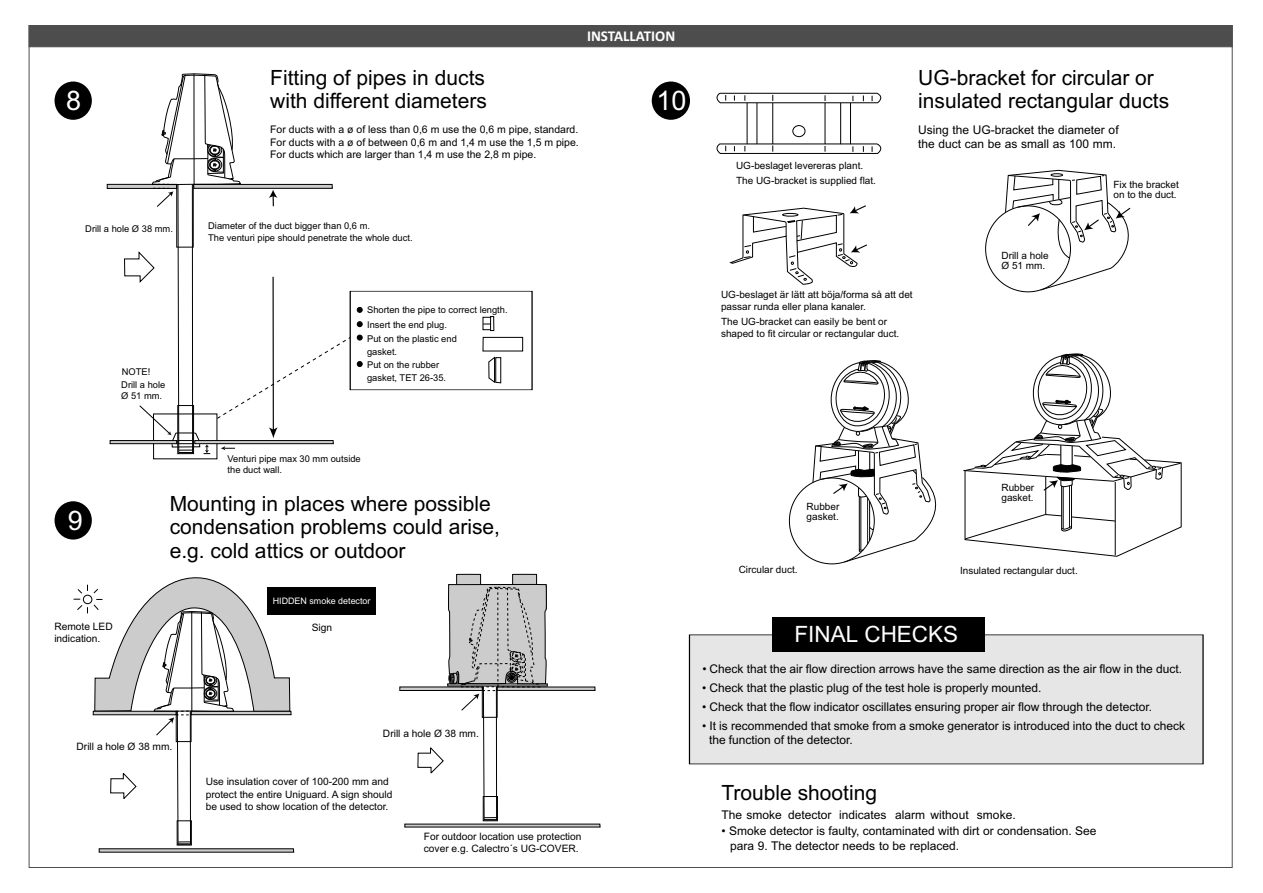
<style>
.page{position:relative;width:1263px;height:893px;background:#fff}
.page>*{position:absolute;margin:0;border:0;box-sizing:border-box;transform-origin:0 0}
.t1{font:27px "Arial";color:#fff}
.t2{font:22.5px "Arial";color:#fff}
.t3{font:21px/23.4px "Arial";color:#000}
.t4{font:700 15px "Calibri";color:#fff}
.t5{font:12px/14.4px "Arial";color:#000}
.t6{font:10.5px/12.6px "Arial";color:#000;text-align:justify}
.t7{font:10.2px/12.3px "Arial";color:#000}
.t8{font:10.05px/10.1px "Arial";color:#000}
.t9{font:9.3px/11.1px "Arial";color:#000}
.t10{font:9px "Arial";color:#fff}
</style>
<div class="page">
<svg style="left:28px;top:25px;width:1205px;height:23px"></svg>
<div style="left:55px;top:82px;width:37px;height:38px;background:#000;border-radius:50%"></div>
<svg style="left:482px;top:316px;width:12px;height:15px"></svg>
<div style="left:483px;top:337px;width:40px;height:14px;border:1px solid #000"></div>
<svg style="left:488px;top:356px;width:13px;height:27px"></svg>
<svg style="left:357px;top:307px;width:5px;height:6px"></svg>
<svg style="left:357px;top:321px;width:5px;height:6px"></svg>
<svg style="left:357px;top:335px;width:5px;height:5px"></svg>
<svg style="left:357px;top:361px;width:5px;height:6px"></svg>
<svg style="left:107px;top:73px;width:244px;height:381px"></svg>
<div style="left:55px;top:501px;width:37px;height:39px;background:#000;border-radius:50%"></div>
<div style="left:399px;top:687px;width:84px;height:4px;border:1px solid #000"></div>
<div style="left:267px;top:588px;width:109px;height:27px;background:#000"></div>
<svg style="left:74px;top:577px;width:220px;height:276px"></svg>
<svg style="left:404px;top:574px;width:197px;height:254px"></svg>
<svg style="left:1005px;top:170px;width:126px;height:120px"></svg>
<svg style="left:729px;top:205px;width:138px;height:80px"></svg>
<svg style="left:716px;top:143px;width:166px;height:11px"></svg>
<svg style="left:716px;top:93px;width:166px;height:11px"></svg>
<hr style="left:747px;top:103px;width:1px;height:41px;background:#000">
<hr style="left:757px;top:103px;width:1px;height:41px;background:#000">
<hr style="left:772px;top:103px;width:1px;height:41px;background:#000">
<hr style="left:825px;top:103px;width:1px;height:41px;background:#000">
<hr style="left:840px;top:103px;width:1px;height:41px;background:#000">
<hr style="left:850px;top:103px;width:1px;height:41px;background:#000">
<div style="left:792px;top:125px;width:13px;height:12px;border:1px solid #000;border-radius:50%"></div>
<svg style="left:812px;top:360px;width:125px;height:203px"></svg>
<svg style="left:963px;top:353px;width:219px;height:204px"></svg>
<div style="left:652px;top:82px;width:38px;height:38px;background:#000;border-radius:50%"></div>
<div style="left:689px;top:634px;width:515px;height:130px;background:#e6e6e6"></div>
<div style="left:772px;top:617px;width:213px;height:34px;background:#000"></div>
<h1 class="t1" style="left:66px;top:91px;width:17px">8</h1>
<p class="t9" style="left:85px;top:224px;width:89px">Drill a hole Ø 38 mm.</p>
<p class="t9" style="left:122px;top:367px;width:30px">NOTE!</p>
<p class="t9" style="left:121px;top:380px;width:46px">Drill a hole<br>Ø 51 mm.</p>
<p class="t4" style="left:587px;top:30px;width:90px">INSTALLATION</p>
<h3 class="t3" style="left:270px;top:68px;width:218px">Fitting of pipes in ducts with different diameters</h3>
<p class="t6" style="left:270px;top:124px;width:310px">For ducts with a ø of less than 0,6 m use the 0,6 m pipe, standard.<br>For ducts with a ø of between 0,6 m and 1,4 m use the 1,5 m pipe.<br>For ducts which are larger than 1,4 m use the 2,8 m pipe.</p>
<h1 class="t1" style="left:656px;top:90px;width:32px">10</h1>
<p class="t9" style="left:208px;top:221px;width:206px">Diameter of the duct bigger than 0,6 m.<br>The venturi pipe should penetrate the whole duct.</p>
<p class="t9" style="left:367px;top:304px;width:142px;line-height:14.2px">Shorten the pipe to correct length.<br>Insert the end plug.<br>Put on the plastic end</p>
<p class="t9" style="left:367px;top:346px;width:81px;line-height:13.2px">gasket.<br>Put on the rubber gasket, TET 26-35.</p>
<p class="t8" style="left:736px;top:159px;width:141px;line-height:15.3px">UG-beslaget levereras plant.<br>The UG-bracket is supplied flat.</p>
<h3 class="t3" style="left:918px;top:68px;width:252px">UG-bracket for circular or insulated rectangular ducts</h3>
<p class="t5" style="left:918px;top:124px;width:202px">Using the UG-bracket the diameter of the duct can be as small as 100 mm.</p>
<p class="t8" style="left:1001px;top:252px;width:49px">Drill a hole<br>Ø 51 mm.</p>
<p class="t8" style="left:1113px;top:181px;width:67px">Fix the bracket on to the duct.</p>
<p class="t8" style="left:721px;top:289px;width:193px;line-height:12px">UG-beslaget är lätt att böja/forma så att det passar runda eller plana kanaler.</p>
<p class="t8" style="left:721px;top:316px;width:180px;line-height:12px">The UG-bracket can easily be bent or shaped to fit circular or rectangular duct.</p>
<h1 class="t1" style="left:68px;top:510px;width:17px">9</h1>
<p class="t9" style="left:228px;top:454px;width:135px">Venturi pipe max 30 mm outside the duct wall.</p>
<h3 class="t3" style="left:170px;top:493px;width:332px">Mounting in places where possible condensation problems could arise, e.g. cold attics or outdoor</h3>
<p class="t10" style="left:273px;top:598px;width:99px">HIDDEN smoke detector</p>
<p class="t7" style="left:54px;top:621px;width:60px">Remote LED</p>
<p class="t7" style="left:312px;top:622px;width:22px">Sign</p>
<p class="t7" style="left:54px;top:633px;width:47px">indication.</p>
<p class="t7" style="left:77px;top:741px;width:97px">Drill a hole Ø 38 mm.</p>
<p class="t7" style="left:383px;top:728px;width:97px">Drill a hole Ø 38 mm.</p>
<p class="t7" style="left:206px;top:776px;width:188px">Use insulation cover of 100-200 mm and protect the entire Uniguard. A sign should be used to show location of the detector.</p>
<p class="t7" style="left:424px;top:831px;width:159px">For outdoor location use protection cover e.g. Calectro´s UG-COVER.</p>
<p class="t8" style="left:806px;top:502px;width:34px">Rubber gasket.</p>
<p class="t8" style="left:739px;top:565px;width:60px">Circular duct.</p>
<p class="t8" style="left:1001px;top:483px;width:34px">Rubber gasket.</p>
<p class="t8" style="left:960px;top:566px;width:119px">Insulated rectangular duct.</p>
<h2 class="t2" style="left:794px;top:626px;width:165px">FINAL CHECKS</h2>
<p class="t5" style="left:702px;top:663px;width:481px">• Check that the air flow direction arrows have the same direction as the air flow in the duct.</p>
<p class="t5" style="left:702px;top:682px;width:341px">• Check that the plastic plug of the test hole is properly mounted.</p>
<p class="t5" style="left:702px;top:701px;width:451px">• Check that the flow indicator oscillates ensuring proper air flow through the detector.</p>
<p class="t5" style="left:709px;top:719px;width:477px;text-indent:-7px">• It is recommended that smoke from a smoke generator is introduced into the duct to check the function of the detector.</p>
<h3 class="t3" style="left:721px;top:783px;width:157px">Trouble shooting</h3>
<p class="t5" style="left:721px;top:809px;width:296px">The smoke detector indicates alarm without smoke.</p>
<p class="t5" style="left:730px;top:825px;width:368px;text-indent:-9px">• Smoke detector is faulty, contaminated with dirt or condensation. See para 9. The detector needs to be replaced.</p>
</div>
